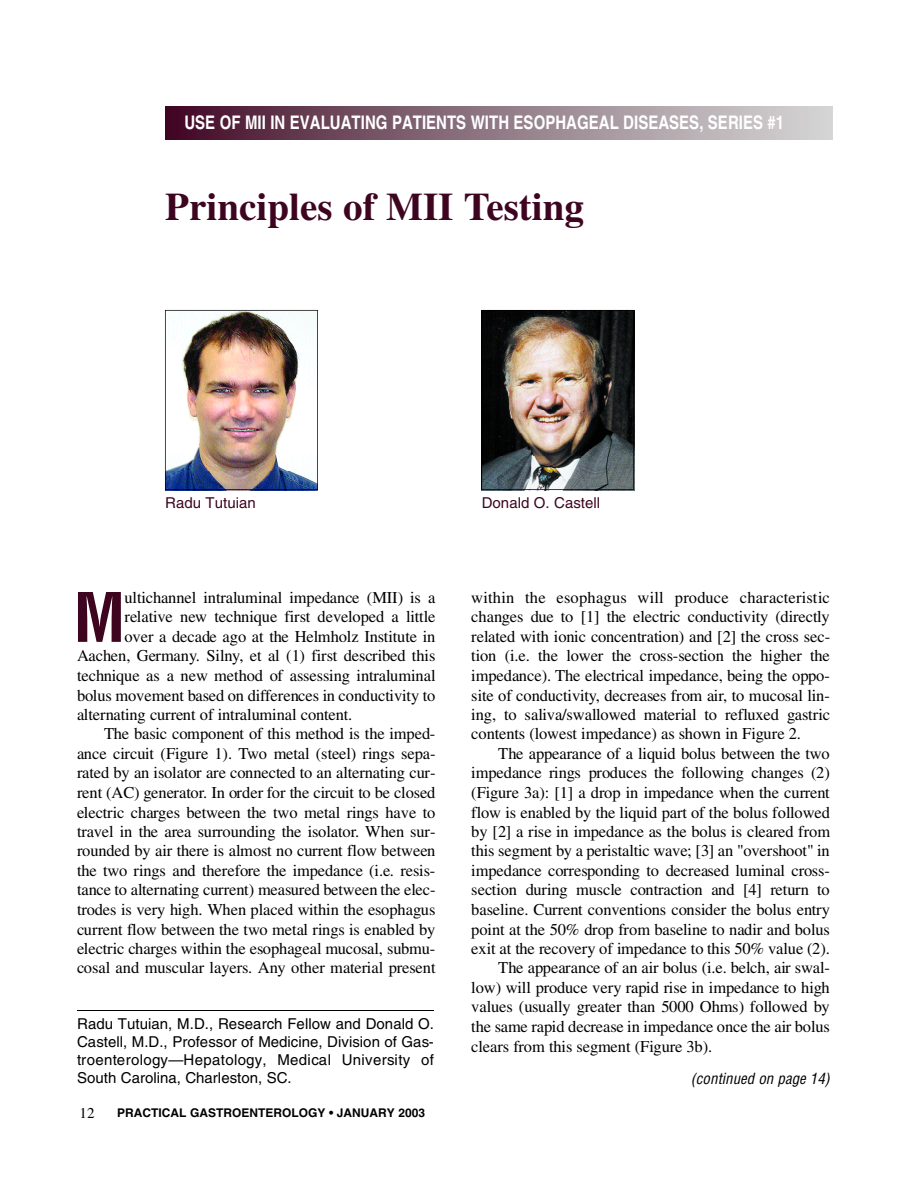
<style>
.page{position:relative;width:918px;height:1188px;background:#fff}
.page>*{position:absolute;margin:0;border:0;box-sizing:border-box;transform-origin:0 0}
.t1{font:700 condensed 66.45px "Helvetica";color:#3e0521}
.t2{font:700 39px "Times";color:#3e0521}
.t3{font:700 18.75px "Helvetica";color:#fff;scale:.8 1}
.t4{font:16.5px/19.5px "Times";color:#000;text-align:justify}
.t5{font:15px/18px "Helvetica";color:#000;text-align:justify}
.t6{font:15px "Helvetica";color:#3e0521}
.t7{font:italic condensed 15px "Helvetica";color:#000}
.t8{font:15px "Times";color:#000}
.t9{font:700 12px "Helvetica";color:#000}
</style>
<div class="page">
<img style="left:165px;top:106px;width:667px;height:34px">
<hr style="left:77px;top:1010px;width:357px;height:1px;background:#000">
<img style="left:165px;top:310px;width:153px;height:180px">
<img style="left:481px;top:310px;width:153px;height:180px">
<p class="t3" style="left:184px;top:115px;width:751px">USE OF MII IN EVALUATING PATIENTS WITH ESOPHAGEAL DISEASES, SERIES #1</p>
<h2 class="t2" style="left:165px;top:193px;width:420px">Principles of MII Testing</h2>
<p class="t6" style="left:165px;top:498px;width:92px">Radu Tutuian</p>
<p class="t6" style="left:482px;top:498px;width:120px">Donald O. Castell</p>
<h1 class="t1" style="left:74px;top:592px;width:53px">M</h1>
<p class="t4" style="left:125px;top:589px;width:312px">ultichannel intraluminal impedance (MII) is a</p>
<p class="t4" style="left:125px;top:609px;width:312px">relative new technique first developed a little</p>
<p class="t4" style="left:125px;top:628px;width:312px">over a decade ago at the Helmholz Institute in</p>
<p class="t4" style="left:77px;top:648px;width:360px">Aachen, Germany. Silny, et al (1) first described this</p>
<p class="t4" style="left:77px;top:668px;width:360px">technique as a new method of assessing intraluminal</p>
<p class="t4" style="left:77px;top:687px;width:360px">bolus movement based on differences in conductivity to</p>
<p class="t4" style="left:77px;top:706px;width:277px">alternating current of intraluminal content.</p>
<p class="t4" style="left:104px;top:726px;width:333px">The basic component of this method is the imped-</p>
<p class="t4" style="left:77px;top:745px;width:360px">ance circuit (Figure 1). Two metal (steel) rings sepa-</p>
<p class="t4" style="left:77px;top:765px;width:360px">rated by an isolator are connected to an alternating cur-</p>
<p class="t4" style="left:77px;top:785px;width:360px">rent (AC) generator. In order for the circuit to be closed</p>
<p class="t4" style="left:77px;top:804px;width:360px">electric charges between the two metal rings have to</p>
<p class="t4" style="left:77px;top:823px;width:360px">travel in the area surrounding the isolator. When sur-</p>
<p class="t4" style="left:77px;top:843px;width:360px">rounded by air there is almost no current flow between</p>
<p class="t4" style="left:77px;top:862px;width:360px">the two rings and therefore the impedance (i.e. resis-</p>
<p class="t4" style="left:77px;top:882px;width:360px">tance to alternating current) measured between the elec-</p>
<p class="t4" style="left:77px;top:902px;width:360px">trodes is very high. When placed within the esophagus</p>
<p class="t4" style="left:77px;top:921px;width:360px">current flow between the two metal rings is enabled by</p>
<p class="t4" style="left:77px;top:940px;width:360px">electric charges within the esophageal mucosal, submu-</p>
<p class="t4" style="left:77px;top:960px;width:360px">cosal and muscular layers. Any other material present</p>
<p class="t5" style="left:77px;top:1016px;width:359px">Radu Tutuian, M.D., Research Fellow and Donald O.<br>Castell, M.D., Professor of Medicine, Division of Gas&shy;troenterology—Hepatology, Medical University of South Carolina, Charleston, SC.</p>
<p class="t8" style="left:80px;top:1108px;width:16px">12</p>
<p class="t9" style="left:117px;top:1108px;width:310px">PRACTICAL GASTROENTEROLOGY • JANUARY 2003</p>
<p class="t4" style="left:471px;top:589px;width:360px">within the esophagus will produce characteristic changes due to [1] the electric conductivity (directly related with ionic concentration) and [2] the cross sec&shy;tion (i.e. the lower the cross-section the higher the impedance). The electrical impedance, being the oppo&shy;site of conductivity, decreases from air, to mucosal lin&shy;ing, to saliva/swallowed material to refluxed gastric contents (lowest impedance) as shown in Figure 2.</p>
<p class="t4" style="left:498px;top:745px;width:333px">The appearance of a liquid bolus between the two</p>
<p class="t4" style="left:471px;top:765px;width:360px">impedance rings produces the following changes (2)</p>
<p class="t4" style="left:471px;top:785px;width:360px">(Figure 3a): [1] a drop in impedance when the current</p>
<p class="t4" style="left:471px;top:804px;width:360px">flow is enabled by the liquid part of the bolus followed</p>
<p class="t4" style="left:471px;top:823px;width:360px">by [2] a rise in impedance as the bolus is cleared from</p>
<p class="t4" style="left:471px;top:843px;width:360px">this segment by a peristaltic wave; [3] an "overshoot" in</p>
<p class="t4" style="left:471px;top:862px;width:360px">impedance corresponding to decreased luminal cross-</p>
<p class="t4" style="left:471px;top:882px;width:360px">section during muscle contraction and [4] return to</p>
<p class="t4" style="left:471px;top:902px;width:360px">baseline. Current conventions consider the bolus entry</p>
<p class="t4" style="left:471px;top:921px;width:360px">point at the 50% drop from baseline to nadir and bolus</p>
<p class="t4" style="left:471px;top:940px;width:360px">exit at the recovery of impedance to this 50% value (2).</p>
<p class="t4" style="left:498px;top:960px;width:333px">The appearance of an air bolus (i.e. belch, air swal-</p>
<p class="t4" style="left:471px;top:979px;width:360px">low) will produce very rapid rise in impedance to high</p>
<p class="t4" style="left:471px;top:999px;width:360px">values (usually greater than 5000 Ohms) followed by</p>
<p class="t4" style="left:471px;top:1019px;width:360px">the same rapid decrease in impedance once the air bolus</p>
<p class="t4" style="left:471px;top:1038px;width:243px">clears from this segment (Figure 3b).</p>
<p class="t7" style="left:691px;top:1072px;width:141px">(continued on page 14)</p>
</div>
